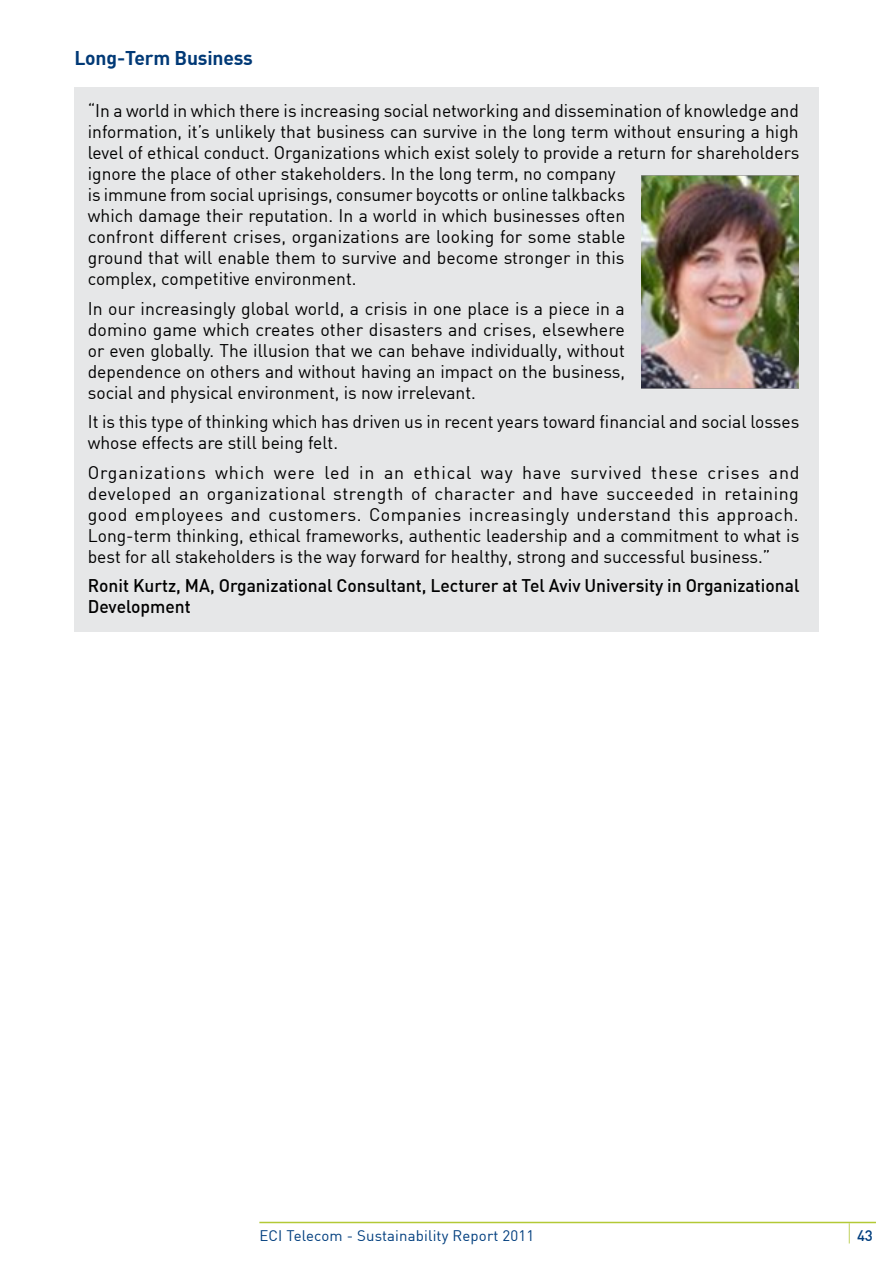
<style>
.page{position:relative;width:893px;height:1263px;background:#fff}
.page>*{position:absolute;margin:0;border:0;box-sizing:border-box;transform-origin:0 0}
.t1{font:700 19.5px "DIN";letter-spacing:-.01em;color:#003976}
.t2{font:18px/21px "DIN";color:#000}
.t3{font:500 18px/21px "DIN";color:#000}
.t4{font:18px "DIN";letter-spacing:.045em;color:#000}
.t5{font:15px "DIN";letter-spacing:.01em;color:#003e7e}
.t6{font:500 15px "DIN";color:#003e7e}
</style>
<div class="page">
<hr style="left:259px;top:1222px;width:617px;height:1px;background:#b3c935">
<svg style="left:849px;top:1223px;width:1px;height:20px"></svg>
<div style="left:74px;top:87px;width:745px;height:544px;background:#e6e7e8"></div>
<img style="left:641px;top:175px;width:158px;height:214px">
<p class="t1" style="left:74px;top:45px;width:180px">Long-Term Business</p>
<p class="t2" style="left:88px;top:100px;width:713px">“In a world in which there is increasing social networking and dissemination of knowledge and information s’i t, unlikely that business can survive in the long term without ensuring a high level of ethical conduct. Organizations which exist solely to provide a return for shareholders ignore the place of other stakeholders In. the long term, no company<br>is immune from social uprisings, consumer boycotts or online talkbacks<br>which damage their reputation In. a world in which businesses often<br>confront different crises, organizations are looking for some stable<br>ground that will enable them to survive and become stronger in this<br>complex, competitive environment.</p>
<p class="t2" style="left:88px;top:298px;width:539px;text-align:justify">In our increasingly global world a, crisis in one place is a piece in a domino game which creates other disasters and crises, elsewhere or even globally. The illusion that we can behave individually, without dependence on others and without having an impact on the business, social and physical environment is, now irrelevant.</p>
<p class="t2" style="left:88px;top:411px;width:713px">isIt this type of thinking which has driven us in recent years toward financial and social losses whose effects are still being felt.</p>
<p class="t2" style="left:769px;top:462px;width:32px">and</p>
<p class="t2" style="left:88px;top:462px;width:713px">Organizations<br>developed an organizational strength of character and have succeeded in retaining good employees and customers. Companies increasingly understand this approach.<br>Long-term thinking, ethical frameworks, authentic leadership and a commitment to what is best for all stakeholders is the way forward for healthy, strong and successful business “.</p>
<p class="t3" style="left:88px;top:575px;width:713px">Ronit Kurtz, MA, Organizational Consultant, Lecturer at Tel Aviv University in Organizational<br>Development</p>
<p class="t2" style="left:215px;top:462px;width:51px">which</p>
<p class="t2" style="left:359px;top:462px;width:17px">in</p>
<p class="t4" style="left:414px;top:461px;width:59px">ethical</p>
<p class="t4" style="left:570px;top:461px;width:73px">survived</p>
<p class="t2" style="left:708px;top:462px;width:53px">crises</p>
<p class="t2" style="left:324px;top:462px;width:27px">led</p>
<p class="t2" style="left:522px;top:462px;width:41px">have</p>
<p class="t2" style="left:651px;top:462px;width:48px">these</p>
<p class="t2" style="left:274px;top:462px;width:43px">were</p>
<p class="t2" style="left:384px;top:462px;width:22px">an</p>
<p class="t2" style="left:481px;top:462px;width:33px">way</p>
<p class="t5" style="left:259px;top:1226px;width:276px">ECI Telecom - Sustainability Report 2011</p>
<p class="t6" style="left:857px;top:1226px;width:17px">43</p>
</div>
